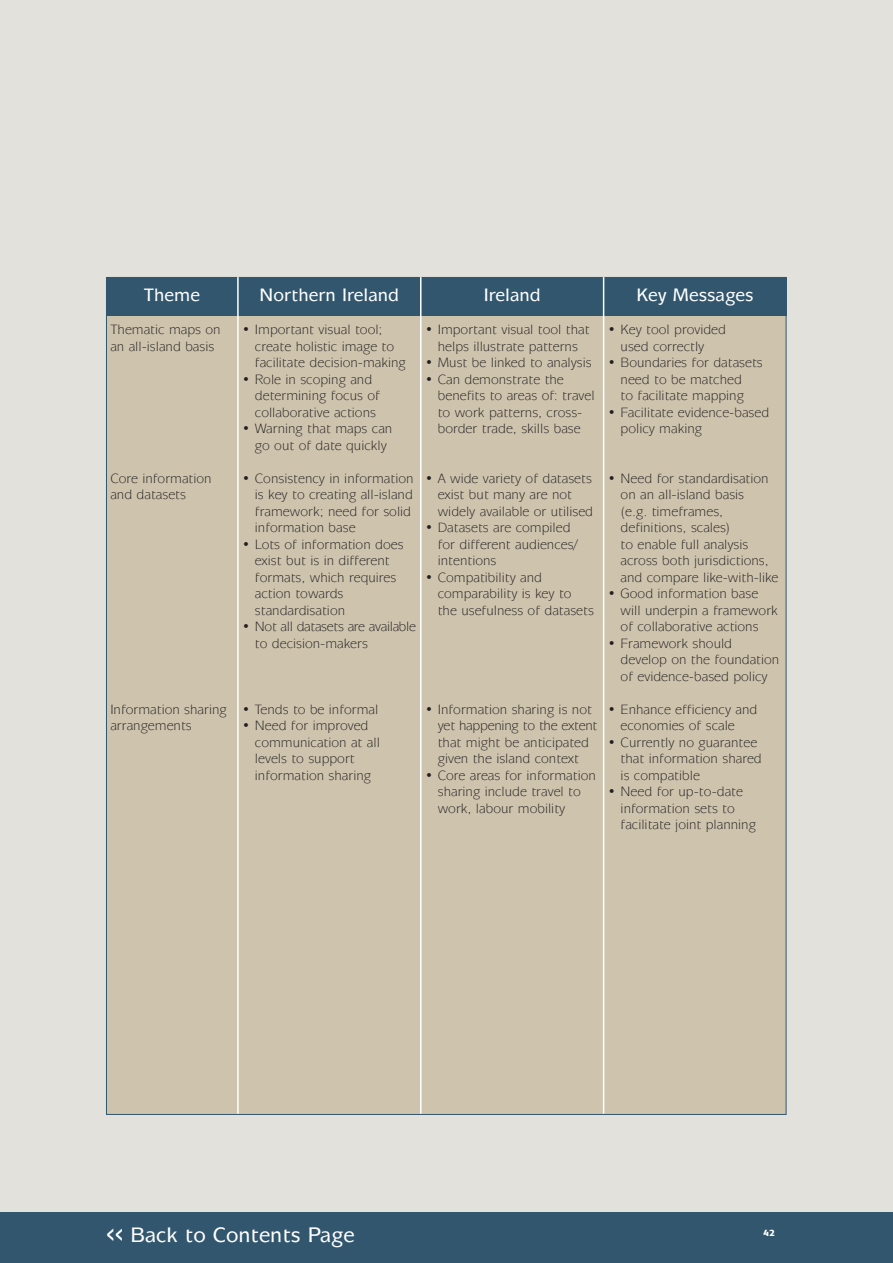
<style>
.page{position:relative;width:893px;height:1263px;background:#fff}
.page>*{position:absolute;margin:0;border:0;box-sizing:border-box;transform-origin:0 0}
.t1{font:500 21px "Mixage IT Cby BT";color:#fff}
.t2{font:500 18px "Mixage IT Cby BT";color:#fff}
.t3{font:13.5px/16.5px "Mixage IT Cby BT";color:#231f20}
.t4{font:13.5px/16.5px "Mixage IT Cby BT";letter-spacing:-.025em;color:#231f20}
.t5{font:900 9px "Mixage IT Cby BT";color:#fff}
.s1{font-family:"Interstate";font-weight:400}
</style>
<div class="page">
<div style="left:0;top:1px;width:893px;height:1262px;background:#e3e1dc"></div>
<div style="left:0;top:1212px;width:893px;height:51px;background:#31566d"></div>
<div style="left:106px;top:277px;width:680px;height:837px;background:#cec4ae"></div>
<div style="left:106px;top:277px;width:680px;height:38px;background:#31566d"></div>
<hr style="left:237px;top:277px;width:2px;height:837px;background:#fff">
<hr style="left:420px;top:277px;width:1px;height:837px;background:#fff">
<hr style="left:603px;top:277px;width:1px;height:837px;background:#fff">
<h2 class="t2" style="left:144px;top:288px;width:58px">Theme</h2>
<h2 class="t2" style="left:260px;top:288px;width:141px">Northern Ireland</h2>
<h2 class="t2" style="left:484px;top:288px;width:59px">Ireland</h2>
<h2 class="t2" style="left:636px;top:288px;width:119px">Key Messages</h2>
<p class="t3" style="left:110px;top:323px;width:112px">Thematic maps on an all-island basis</p>
<p class="t3" style="left:621px;top:323px;width:107px;text-indent:-13px">• Key tool provided used correctly</p>
<p class="t3" style="left:621px;top:356px;width:144px;text-indent:-13px">• Boundaries for datasets need to be matched<br>to facilitate mapping</p>
<p class="t3" style="left:621px;top:405px;width:150px;text-indent:-13px">• Facilitate evidence-based policy making</p>
<p class="t3" style="left:621px;top:471px;width:159px;text-indent:-13px">• Need for standardisation on an all-island basis<br>(e.g. timeframes, definitions, scales)<br>to enable full analysis across both jurisdictions, and compare like-with-like</p>
<p class="t3" style="left:621px;top:587px;width:159px;text-indent:-13px">• Good information base will underpin a framework of collaborative actions</p>
<p class="t3" style="left:621px;top:636px;width:160px;text-indent:-13px">• Framework should develop on the foundation of evidence-based policy</p>
<p class="t3" style="left:621px;top:702px;width:138px;text-indent:-13px">• Enhance efficiency and economies of scale</p>
<p class="t3" style="left:621px;top:735px;width:143px;text-indent:-13px">• Currently no guarantee that information shared is compatible</p>
<p class="t3" style="left:621px;top:785px;width:137px;text-indent:-13px">• Need for up-to-date information sets to facilitate joint planning</p>
<p class="t3" style="left:425px;top:323px;width:166px;text-align:center">• Important visual tool that helps illustrate patterns</p>
<p class="t3" style="left:425px;top:356px;width:168px">• Must be linked to analysis</p>
<p class="t3" style="left:438px;top:372px;width:158px;text-indent:-13px">• Can demonstrate the benefits to areas of: travel to work patterns, cross&shy;border trade, skills base</p>
<p class="t3" style="left:438px;top:471px;width:157px;text-indent:-13px">• A wide variety of datasets exist but many are not widely available or utilised</p>
<p class="t3" style="left:438px;top:521px;width:142px;text-indent:-13px">• Datasets are compiled for different audiences/ intentions</p>
<p class="t3" style="left:438px;top:570px;width:158px;text-indent:-13px">• Compatibility and comparability is key to the usefulness of datasets</p>
<p class="t3" style="left:255px;top:323px;width:152px;text-indent:-13px">• Important visual tool; create holistic image to facilitate decision-making</p>
<p class="t3" style="left:255px;top:372px;width:126px;text-indent:-13px">• Role in scoping and determining focus of collaborative actions</p>
<p class="t3" style="left:242px;top:422px;width:152px;text-align:center">• Warning that maps can go out of date quickly</p>
<p class="t3" style="left:255px;top:471px;width:160px;text-indent:-13px">• Consistency in information is key to creating all-island framework; need for solid information base</p>
<p class="t3" style="left:255px;top:537px;width:150px;text-indent:-13px">• Lots of information does exist but is in different formats, which requires action towards standardisation</p>
<p class="t4" style="left:255px;top:620px;width:163px;text-indent:-13px">• Not all datasets are available to decision-makers</p>
<p class="t3" style="left:110px;top:471px;width:103px">Core information and datasets</p>
<p class="t3" style="left:438px;top:702px;width:161px;text-indent:-13px">• Information sharing is not yet happening to the extent that might be anticipated given the island context</p>
<p class="t3" style="left:438px;top:768px;width:160px;text-indent:-13px">• Core areas for information sharing include travel to work, labour mobility</p>
<p class="t3" style="left:242px;top:702px;width:138px">• Tends to be informal</p>
<p class="t3" style="left:255px;top:719px;width:126px;text-indent:-13px">• Need for improved communication at all levels to support information sharing</p>
<p class="t3" style="left:110px;top:702px;width:118px">Information sharing arrangements</p>
<h1 class="t1" style="left:106px;top:1227px;width:250px"><span class="s1">&lt;&lt;</span> Back to Contents Page</h1>
<p class="t5" style="left:763px;top:1229px;width:13px">42</p>
</div>
